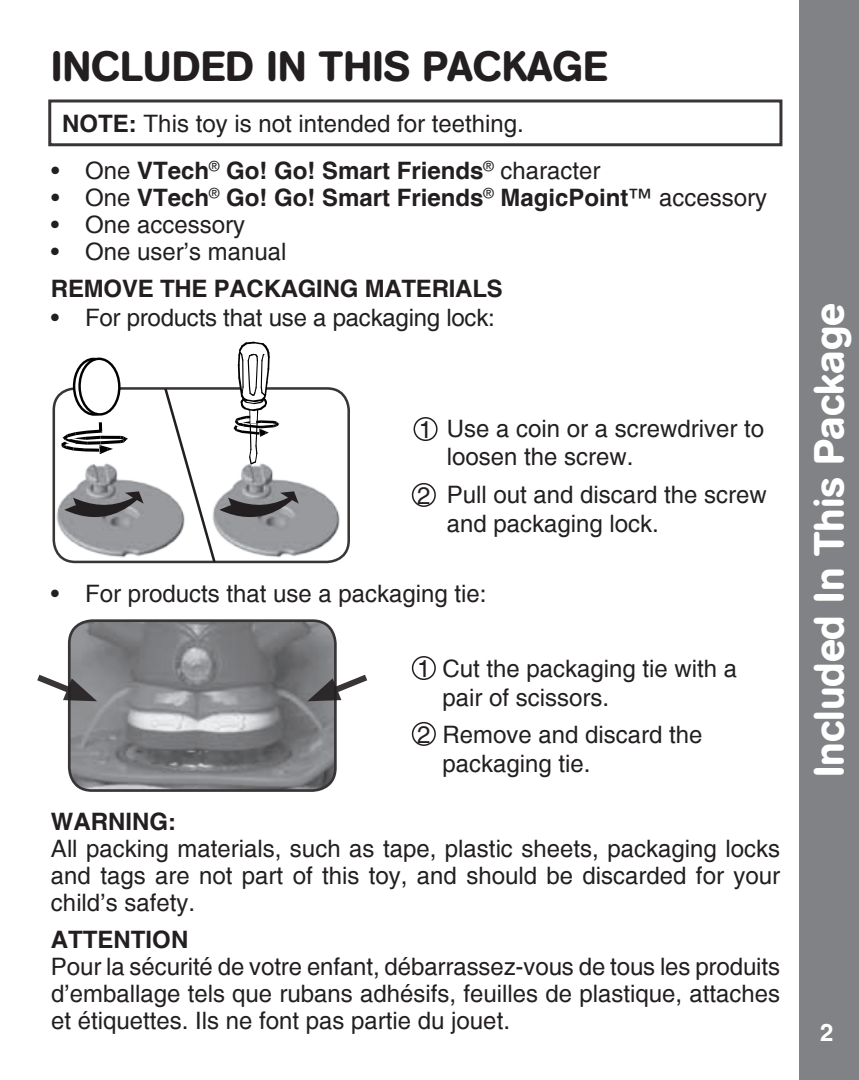
<style>
.page{position:relative;width:859px;height:1080px;background:#fff}
.page>*{position:absolute;margin:0;border:0;box-sizing:border-box;transform-origin:0 0}
.t1{font:500 42px "AG Book Rounded";color:#231f20}
.t2{font:500 42px "AG Book Rounded";color:#fff}
.t3{font:24px/27px "Helvetica";color:#231f20}
.t4{font:700 24px "Helvetica";color:#231f20}
.t5{font:700 24px "Helvetica";color:#fff}
.s1{font-weight:700}
.s2{font-weight:400}
</style>
<div class="page">
<div style="left:800px;top:0;width:59px;height:1080px;background:#808285"></div>
<div style="left:414px;top:417px;width:24px;height:24px;border:2px solid #231f20;border-radius:50%"></div>
<div style="left:412px;top:483px;width:24px;height:24px;border:2px solid #231f20;border-radius:50%"></div>
<div style="left:53px;top:387px;width:297px;height:176px;border:3px solid #231f20;border-radius:22px"></div>
<img style="left:56px;top:457px;width:106px;height:105px">
<img style="left:299px;top:457px;width:51px;height:105px">
<svg style="left:61px;top:422px;width:67px;height:32px"></svg>
<svg style="left:74px;top:359px;width:40px;height:56px"></svg>
<div style="left:72px;top:357px;width:43px;height:59px;border:2px solid #000;border-radius:50%"></div>
<div style="left:79px;top:359px;width:41px;height:56px;background:#fff;border-radius:50%"></div>
<div style="left:78px;top:357px;width:43px;height:59px;border:2px solid #000;border-radius:50%"></div>
<svg style="left:64px;top:491px;width:80px;height:37px;background:#78787b"></svg>
<svg style="left:162px;top:341px;width:137px;height:223px"></svg>
<div style="left:48px;top:99px;width:734px;height:47px;border:3px solid #231f20"></div>
<div style="left:412px;top:722px;width:24px;height:24px;border:2px solid #231f20;border-radius:50%"></div>
<div style="left:412px;top:656px;width:24px;height:24px;border:2px solid #231f20;border-radius:50%"></div>
<img style="left:69px;top:623px;width:265px;height:168px">
<div style="left:68px;top:619px;width:269px;height:173px;border:3px solid #231f20;border-radius:23px"></div>
<svg style="left:37px;top:670px;width:60px;height:31px"></svg>
<svg style="left:307px;top:670px;width:61px;height:31px"></svg>
<h1 class="t1" style="left:51px;top:42px;width:558px">INCLUDED IN THIS PACKAGE</h1>
<p class="t3" style="left:62px;top:111px;width:463px"><span class="s1">NOTE:</span> This toy is not intended for teething.</p>
<p class="t4" style="left:51px;top:156px;width:551px"><span class="s2">• One</span> VTech<sup>®</sup> Go! Go! Smart Friends<sup>®</sup> <span class="s2">character</span></p>
<p class="t4" style="left:51px;top:183px;width:718px"><span class="s2">• One</span> VTech<sup>®</sup> Go! Go! Smart Friends<sup>®</sup> MagicPoint<span class="s2">™ accessory</span></p>
<p class="t3" style="left:51px;top:211px;width:196px">• One accessory</p>
<p class="t3" style="left:51px;top:238px;width:237px">• One user’s manual</p>
<p class="t4" style="left:51px;top:274px;width:453px">REMOVE THE PACKAGING MATERIALS</p>
<p class="t3" style="left:51px;top:304px;width:445px">• For products that use a packaging lock:</p>
<p class="t3" style="left:419px;top:416px;width:15px">1</p>
<p class="t3" style="left:417px;top:482px;width:15px">2</p>
<p class="t3" style="left:447px;top:414px;width:319px;line-height:28.8px">Use a coin or a screwdriver to loosen the screw.</p>
<p class="t3" style="left:447px;top:480px;width:322px;line-height:28.8px">Pull out and discard the screw and packaging lock.</p>
<p class="t3" style="left:51px;top:581px;width:437px">• For products that use a packaging tie:</p>
<p class="t3" style="left:417px;top:655px;width:15px">1</p>
<p class="t3" style="left:417px;top:721px;width:15px">2</p>
<p class="t3" style="left:442px;top:654px;width:296px;line-height:28.8px">Cut the packaging tie with a pair of scissors.</p>
<p class="t3" style="left:442px;top:721px;width:262px;line-height:28.8px">Remove and discard the packaging tie.</p>
<p class="t4" style="left:51px;top:806px;width:127px">WARNING:</p>
<p class="t3" style="left:51px;top:835px;width:731px;text-align:justify">All packing materials, such as tape, plastic sheets, packaging locks and tags are not part of this toy, and should be discarded for your child’s safety.</p>
<p class="t4" style="left:51px;top:925px;width:139px">ATTENTION</p>
<p class="t3" style="left:51px;top:953px;width:731px;text-align:justify">Pour la sécurité de votre enfant, débarrassez-vous de tous les produits d’emballage tels que rubans adhésifs, feuilles de plastique, attaches et étiquettes. Ils ne font pas partie du jouet.</p>
<h1 class="t2" style="left:805px;top:777px;width:475px;rotate:-90deg">Included In This Package</h1>
<p class="t5" style="left:820px;top:1018px;width:15px">2</p>
</div>
